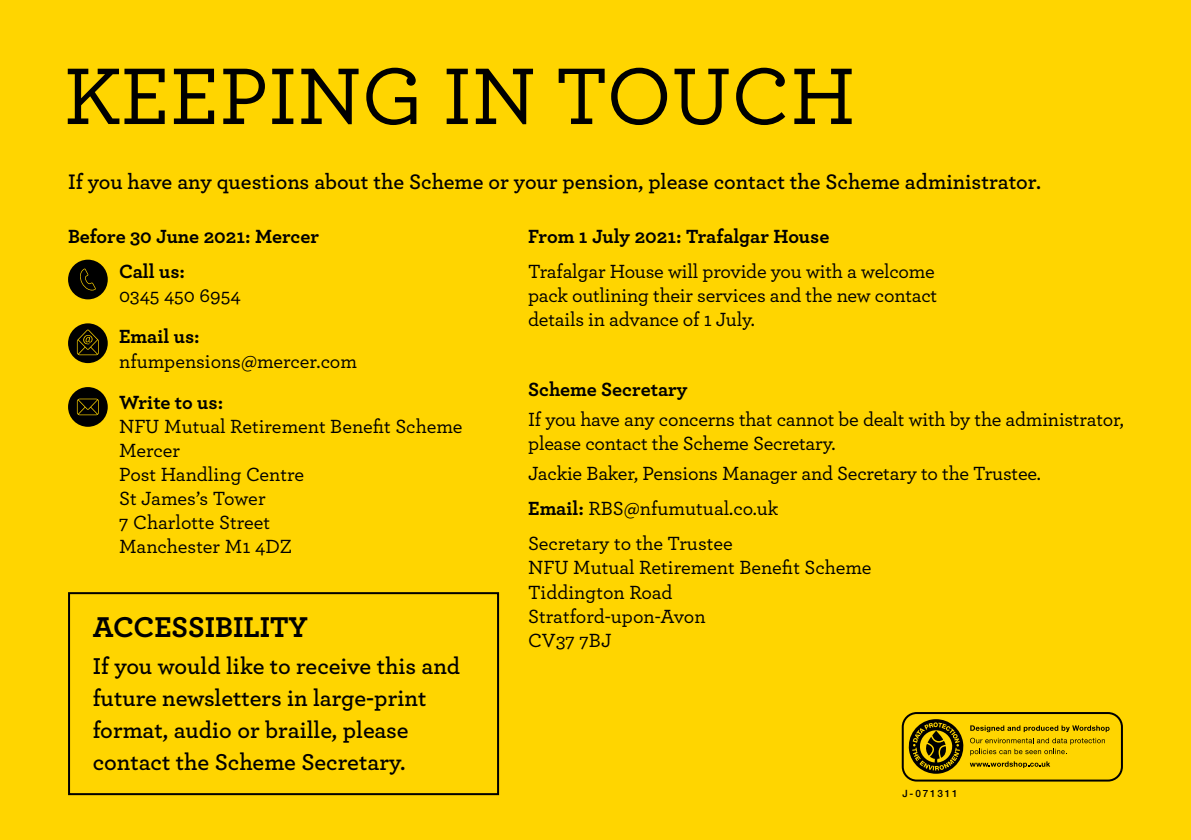
<style>
.page{position:relative;width:1191px;height:840px;background:#fff}
.page>*{position:absolute;margin:0;border:0;box-sizing:border-box;transform-origin:0 0}
.t1{font:500 84px "Archer";color:#000}
.t2{font:700 30px "Archer";color:#000}
.t3{font:600 24px/32px "Archer";color:#000}
.t4{font:600 22px "Archer";color:#000}
.t5{font:500 20px/24px "Archer";letter-spacing:-.01em;color:#000}
.t6{font:700 20px/35.4px "Archer";color:#000}
.t7{font:500 10px "Helvetica Neue";letter-spacing:.18em;color:#000}
.s1{font-weight:700}
</style>
<div class="page">
<div style="left:0;top:0;width:1191px;height:839px;background:#ffd500"></div>
<div style="left:901px;top:711px;width:222px;height:70px;border:2px solid #000;border-radius:14px"></div>
<svg style="left:906px;top:718px;width:203px;height:55px"></svg>
<div style="left:68px;top:591px;width:431px;height:203px;border:2px solid #000"></div>
<div style="left:68px;top:323px;width:40px;height:40px;background:#000;border-radius:50%"></div>
<svg style="left:77px;top:329px;width:22px;height:26px"></svg>
<div style="left:68px;top:259px;width:40px;height:40px;background:#000;border-radius:50%"></div>
<svg style="left:80px;top:268px;width:16px;height:22px"></svg>
<div style="left:68px;top:387px;width:40px;height:39px;background:#000;border-radius:50%"></div>
<svg style="left:77px;top:398px;width:22px;height:17px"></svg>
<h1 class="t1" style="left:64px;top:36px;width:793px">KEEPING IN TOUCH</h1>
<p class="t4" style="left:68px;top:165px;width:974px">If you have any questions about the Scheme or your pension, please contact the Scheme administrator.</p>
<p class="t6" style="left:119px;top:217px;width:201px;text-indent:-51px">Before 30 June 2021: Mercer<br>Call us:</p>
<p class="t5" style="left:119px;top:282px;width:123px">0345 450 6954</p>
<p class="t6" style="left:119px;top:317px;width:82px">Email us:</p>
<p class="t5" style="left:119px;top:347px;width:239px">nfumpensions@mercer.com</p>
<p class="t6" style="left:119px;top:382px;width:106px">Write to us:</p>
<p class="t5" style="left:119px;top:412px;width:345px">NFU Mutual Retirement Benefit Scheme<br>Mercer<br>Post Handling Centre<br>St James’s Tower<br>7 Charlotte Street<br>Manchester M1 4DZ</p>
<h2 class="t2" style="left:93px;top:602px;width:217px">ACCESSIBILITY</h2>
<p class="t3" style="left:93px;top:648px;width:369px">If you would like to receive this and future newsletters in large-print format, audio or braille, please contact the Scheme Secretary.</p>
<p class="t6" style="left:528px;top:217px;width:303px">From 1 July 2021: Trafalgar House</p>
<p class="t5" style="left:528px;top:258px;width:411px">Trafalgar House will provide you with a welcome pack outlining their services and the new contact details in advance of 1 July.</p>
<p class="t6" style="left:528px;top:370px;width:161px">Scheme Secretary</p>
<p class="t5" style="left:528px;top:406px;width:597px">If you have any concerns that cannot be dealt with by the administrator, please contact the Scheme Secretary.</p>
<p class="t5" style="left:528px;top:454px;width:514px;line-height:35.4px">Jackie Baker, Pensions Manager and Secretary to the Trustee.<br><span class="s1">Email:</span> RBS@nfumutual.co.uk<br>Secretary to the Trustee</p>
<p class="t5" style="left:528px;top:554px;width:345px">NFU Mutual Retirement Benefit Scheme<br>Tiddington Road<br>Stratford-upon-Avon<br>CV37 7BJ</p>
<p class="t7" style="left:902px;top:787px;width:57px">J-071311</p>
</div>
